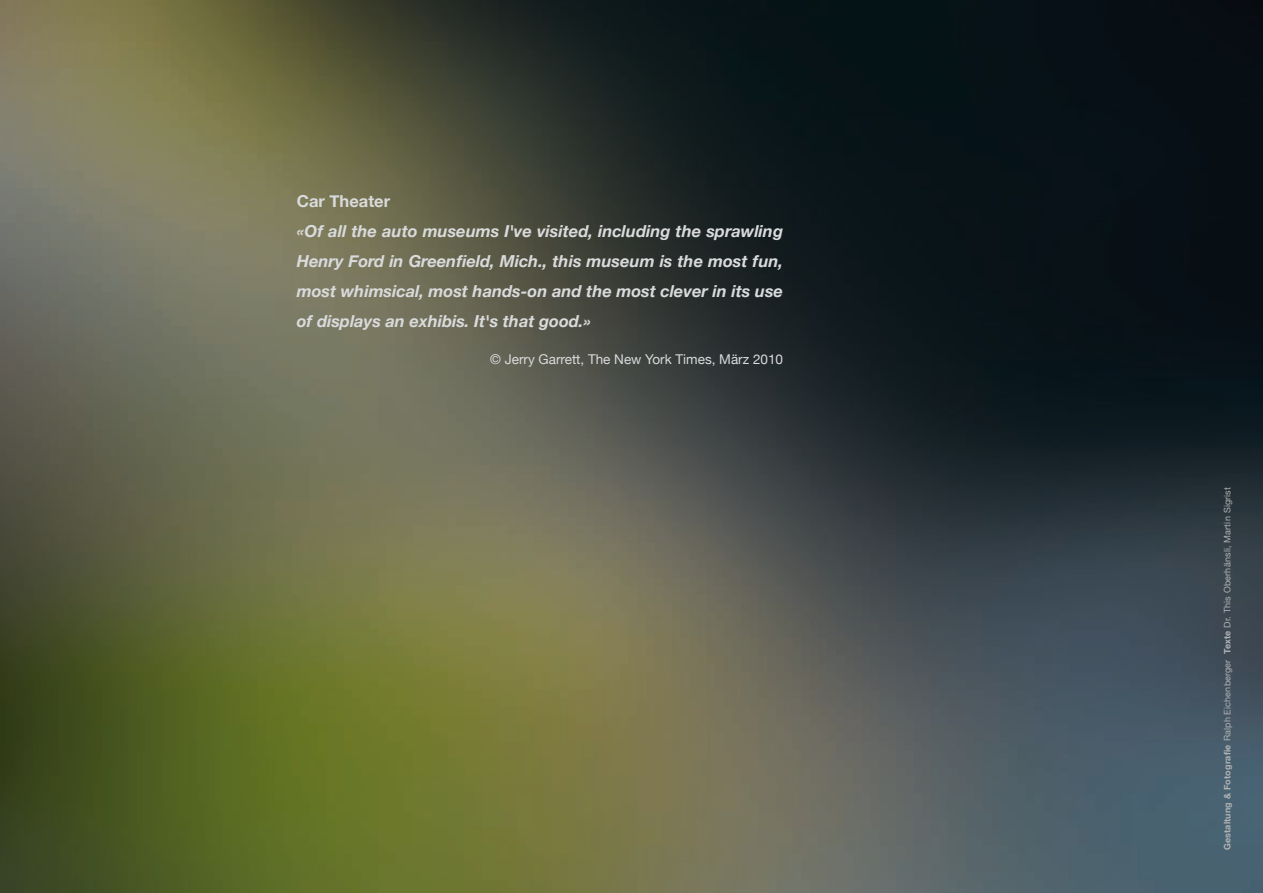
<style>
.page{position:relative;width:1263px;height:893px;background:#fff}
.page>*{position:absolute;margin:0;border:0;box-sizing:border-box;transform-origin:0 0}
.t1{font:italic 700 16.5px/30px "Helvetica Neue";color:#d9dadb;text-align:justify}
.t2{font:700 16.5px "Helvetica Neue";color:#d9dadb}
.t3{font:13.5px "Helvetica Neue";color:#d9dadb}
.t4{font:9px "Helvetica Neue";letter-spacing:.02em;color:#b1b3b4}
.s1{font-weight:700}
</style>
<div class="page">
<img style="left:0;top:0;width:1263px;height:893px">
<p class="t2" style="left:297px;top:191px;width:95px">Car Theater</p>
<p class="t1" style="left:297px;top:216px;width:488px">«Of all the auto museums I've visited, including the sprawling Henry Ford in Greenfield, Mich., this museum is the most fun, most whimsical, most hands-on and the most clever in its use of displays an exhibis. It's that good.»</p>
<p class="t3" style="left:490px;top:351px;width:294px">© Jerry Garrett, The New York Times, März 2010</p>
<p class="t4" style="left:1222px;top:850px;width:365px;rotate:-90deg"><span class="s1">Gestaltung &amp; Fotografie</span> Ralph Eichenberger <span class="s1">Texte</span> Dr. This Oberhänsli, Martin Sigrist</p>
</div>
